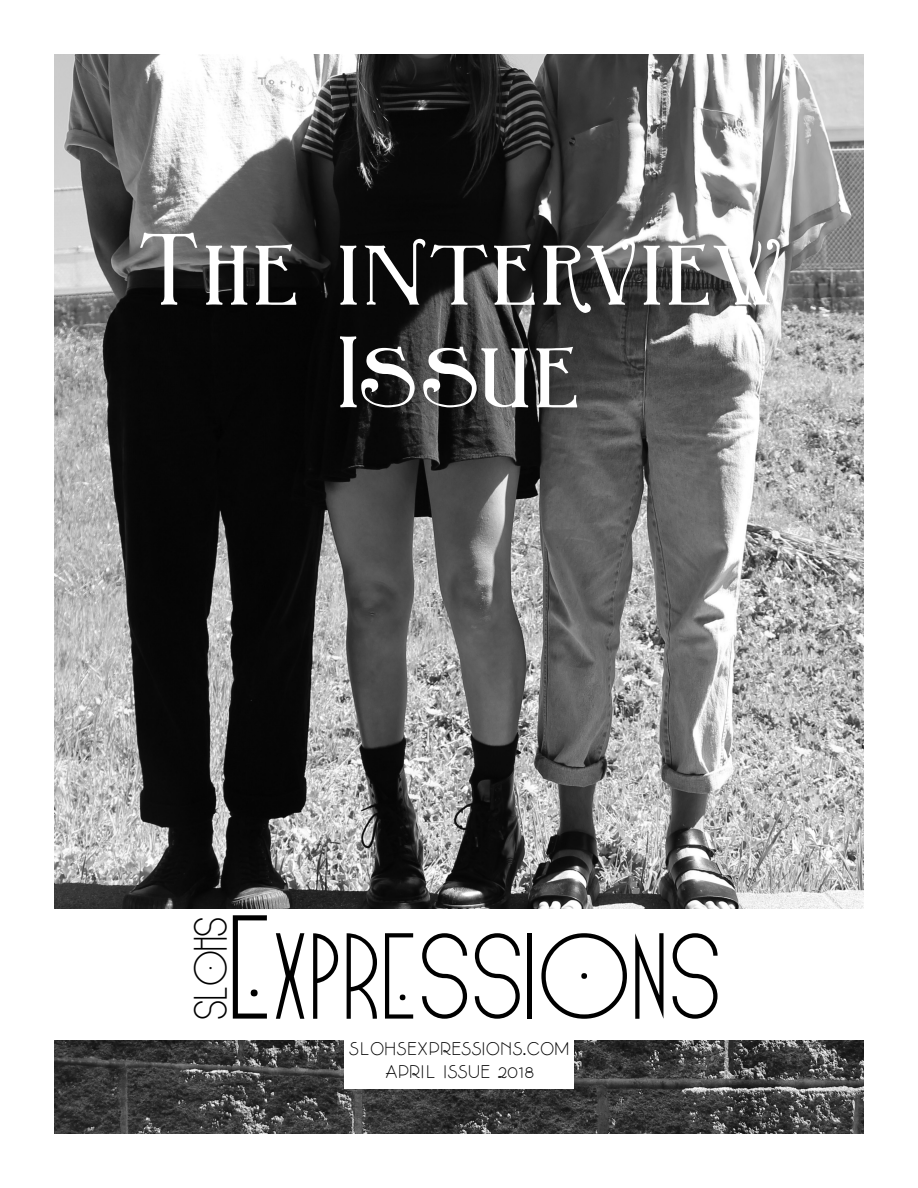
<style>
.page{position:relative;width:918px;height:1188px;background:#fff}
.page>*{position:absolute;margin:0;border:0;box-sizing:border-box;transform-origin:0 0}
.t1{font:108px "Blake";color:#000}
.t2{font:85.5px "Birmingham";letter-spacing:.025em;color:#fff}
.t3{font:34.5px "Blake";color:#000}
.t4{font:18px "Blue Monday";color:#000}
</style>
<div class="page">
<img style="left:54px;top:54px;width:810px;height:1080px">
<div style="left:55px;top:909px;width:809px;height:131px;background:#fff"></div>
<div style="left:344px;top:1037px;width:230px;height:28px;background:#fff"></div>
<div style="left:345px;top:1061px;width:229px;height:28px;background:#fff"></div>
<p class="t2" style="left:136px;top:226px;width:647px">The interview</p>
<p class="t2" style="left:339px;top:328px;width:242px">Issue</p>
<p class="t1" style="left:228px;top:923px;width:494px">Expressions</p>
<p class="t3" style="left:196px;top:1020px;width:104px;rotate:-90deg">SLOHS</p>
<p class="t4" style="left:349px;top:1037px;width:222px">SLOHSEXPRESSIONS.COM</p>
<p class="t4" style="left:385px;top:1061px;width:151px">APRIL ISSUE 2018</p>
</div>
